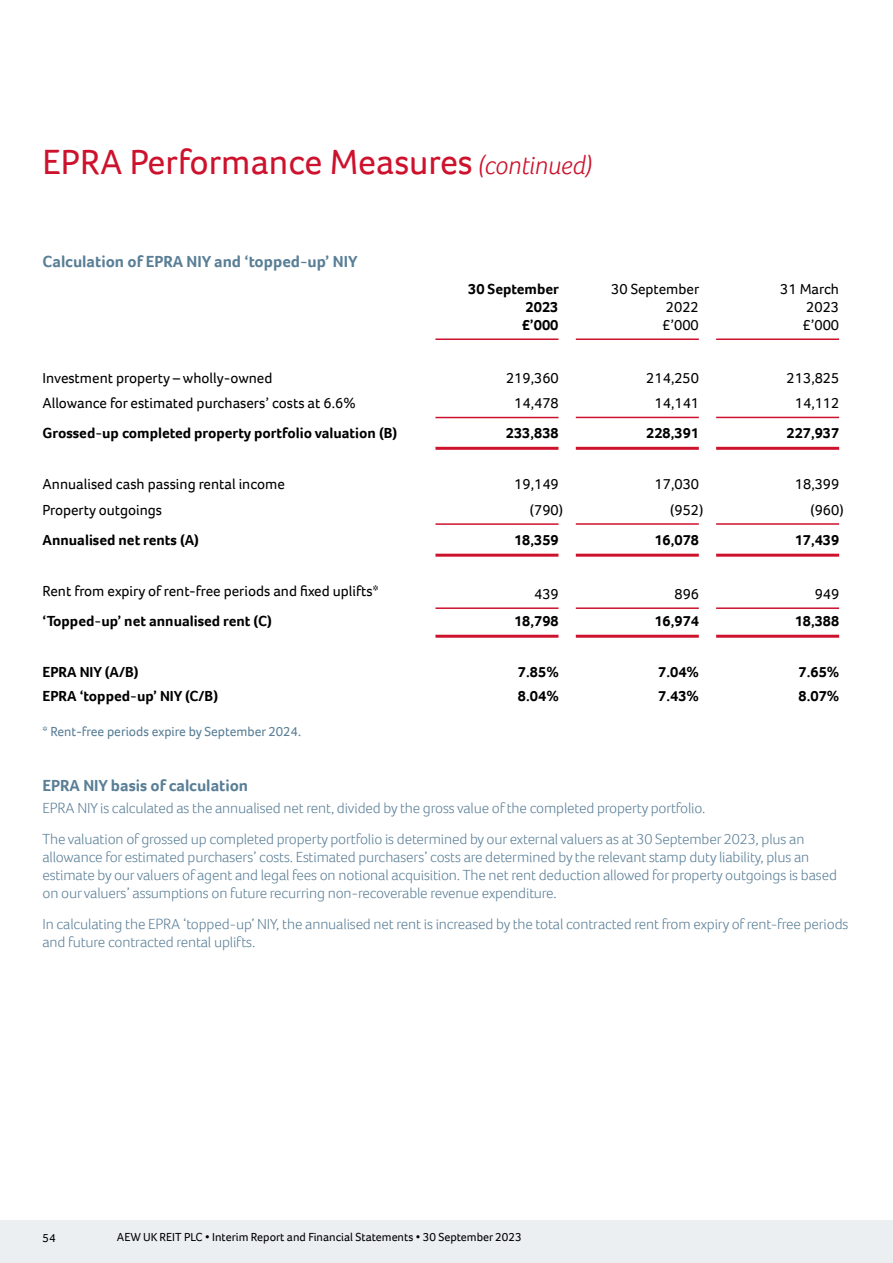
<style>
.page{position:relative;width:893px;height:1263px;background:#fff}
.page>*{position:absolute;margin:0;border:0;box-sizing:border-box;transform-origin:0 0}
.t1{font:36px "Foco";color:#cd122d}
.t2{font:700 16.5px "Foco";color:#597e96}
.t3{font:300 15px/18px "Foco";letter-spacing:-.01em;color:#597e96}
.t4{font:15px/18px "Foco";color:#000;text-align:justify}
.t5{font:700 15px/18px "Foco";color:#000;text-align:justify}
.t6{font:13.5px "Foco";color:#597e96}
.t7{font:12px "Foco";color:#000}
.s1{font-weight:300;font-style:italic;font-size:27px}
</style>
<div class="page">
<div style="left:0;top:1220px;width:893px;height:43px;background:#ebeff1"></div>
<hr style="left:435px;top:338px;width:123px;height:2px;background:#cd122d">
<hr style="left:576px;top:338px;width:123px;height:2px;background:#cd122d">
<hr style="left:716px;top:338px;width:123px;height:2px;background:#cd122d">
<hr style="left:435px;top:417px;width:123px;height:1px;background:#cd122d">
<hr style="left:576px;top:417px;width:123px;height:1px;background:#cd122d">
<hr style="left:716px;top:417px;width:123px;height:1px;background:#cd122d">
<hr style="left:435px;top:447px;width:123px;height:3px;background:#cd122d">
<hr style="left:576px;top:447px;width:123px;height:3px;background:#cd122d">
<hr style="left:716px;top:447px;width:123px;height:3px;background:#cd122d">
<hr style="left:435px;top:523px;width:123px;height:2px;background:#cd122d">
<hr style="left:576px;top:523px;width:123px;height:2px;background:#cd122d">
<hr style="left:716px;top:523px;width:123px;height:2px;background:#cd122d">
<hr style="left:435px;top:554px;width:123px;height:3px;background:#cd122d">
<hr style="left:576px;top:554px;width:123px;height:3px;background:#cd122d">
<hr style="left:716px;top:554px;width:123px;height:3px;background:#cd122d">
<hr style="left:435px;top:607px;width:123px;height:2px;background:#cd122d">
<hr style="left:576px;top:607px;width:123px;height:2px;background:#cd122d">
<hr style="left:716px;top:607px;width:123px;height:2px;background:#cd122d">
<hr style="left:435px;top:635px;width:123px;height:3px;background:#cd122d">
<hr style="left:576px;top:635px;width:123px;height:3px;background:#cd122d">
<hr style="left:716px;top:635px;width:123px;height:3px;background:#cd122d">
<h1 class="t1" style="left:43px;top:138px;width:551px">EPRA Performance Measures <span class="s1">(continued)</span></h1>
<p class="t2" style="left:43px;top:250px;width:317px">Calculation of EPRA NIY and ‘topped-up’ NIY</p>
<p class="t5" style="left:522px;top:280px;width:39px;text-indent:-54px">30 September 2023 £’000</p>
<p class="t4" style="left:662px;top:280px;width:39px;text-indent:-51px">30 September 2022 £’000</p>
<p class="t4" style="left:803px;top:280px;width:38px;text-indent:-22px">31 March 2023 £’000</p>
<p class="t4" style="left:43px;top:368px;width:231px">Investment property – wholly-owned</p>
<p class="t4" style="left:506px;top:369px;width:54px">219,360</p>
<p class="t4" style="left:646px;top:368px;width:54px">214,250</p>
<p class="t4" style="left:787px;top:368px;width:54px">213,825</p>
<p class="t4" style="left:43px;top:394px;width:315px">Allowance for estimated purchasers’ costs at 6.6%</p>
<p class="t4" style="left:514px;top:394px;width:46px">14,478</p>
<p class="t4" style="left:655px;top:394px;width:46px">14,141</p>
<p class="t4" style="left:795px;top:394px;width:46px">14,112</p>
<p class="t5" style="left:43px;top:424px;width:356px">Grossed-up completed property portfolio valuation (B)</p>
<p class="t5" style="left:506px;top:424px;width:55px">233,838</p>
<p class="t5" style="left:646px;top:424px;width:55px">228,391</p>
<p class="t5" style="left:786px;top:424px;width:55px">227,937</p>
<p class="t4" style="left:43px;top:475px;width:244px">Annualised cash passing rental income</p>
<p class="t4" style="left:514px;top:475px;width:46px">19,149</p>
<p class="t4" style="left:655px;top:475px;width:46px">17,030</p>
<p class="t4" style="left:795px;top:475px;width:46px">18,399</p>
<p class="t4" style="left:43px;top:500px;width:121px">Property outgoings</p>
<p class="t4" style="left:530px;top:501px;width:35px">(790)</p>
<p class="t4" style="left:670px;top:500px;width:35px">(952)</p>
<p class="t4" style="left:810px;top:500px;width:35px">(960)</p>
<p class="t5" style="left:43px;top:531px;width:158px">Annualised net rents (A)</p>
<p class="t5" style="left:514px;top:531px;width:46px">18,359</p>
<p class="t5" style="left:654px;top:531px;width:46px">16,078</p>
<p class="t5" style="left:795px;top:531px;width:46px">17,439</p>
<p class="t4" style="left:43px;top:582px;width:338px">Rent from expiry of rent-free periods and fixed uplifts*</p>
<p class="t4" style="left:534px;top:585px;width:26px">439</p>
<p class="t4" style="left:674px;top:585px;width:26px">896</p>
<p class="t4" style="left:815px;top:585px;width:26px">949</p>
<p class="t5" style="left:43px;top:612px;width:231px">‘Topped-up’ net annualised rent (C)</p>
<p class="t5" style="left:514px;top:612px;width:46px">18,798</p>
<p class="t5" style="left:654px;top:612px;width:46px">16,974</p>
<p class="t5" style="left:795px;top:612px;width:46px">18,388</p>
<p class="t5" style="left:43px;top:663px;width:97px">EPRA NIY (A/B)</p>
<p class="t5" style="left:518px;top:663px;width:42px">7.85%</p>
<p class="t5" style="left:658px;top:663px;width:42px">7.04%</p>
<p class="t5" style="left:798px;top:663px;width:42px">7.65%</p>
<p class="t5" style="left:43px;top:687px;width:177px">EPRA ‘topped-up’ NIY (C/B)</p>
<p class="t5" style="left:518px;top:687px;width:42px">8.04%</p>
<p class="t5" style="left:658px;top:687px;width:42px">7.43%</p>
<p class="t5" style="left:798px;top:687px;width:42px">8.07%</p>
<p class="t6" style="left:43px;top:722px;width:260px">* Rent-free periods expire by September 2024.</p>
<p class="t2" style="left:43px;top:774px;width:207px">EPRA NIY basis of calculation</p>
<p class="t3" style="left:43px;top:792px;width:763px;line-height:30.8px">EPRA NIY is calculated as the annualised net rent, divided by the gross value of the completed property portfolio.<br>The valuation of grossed up completed property portfolio is determined by our external valuers as at 30 September 2023, plus an</p>
<p class="t3" style="left:43px;top:847px;width:796px">allowance for estimated purchasers’ costs. Estimated purchasers’ costs are determined by the relevant stamp duty liability, plus an estimate by our valuers of agent and legal fees on notional acquisition. The net rent deduction allowed for property outgoings is based on our valuers’ assumptions on future recurring non-recoverable revenue expenditure.</p>
<p class="t3" style="left:43px;top:914px;width:807px">In calculating the EPRA ‘topped-up’ NIY, the annualised net rent is increased by the total contracted rent from expiry of rent-free periods and future contracted rental uplifts.</p>
<p class="t7" style="left:43px;top:1230px;width:15px">54</p>
<p class="t7" style="left:117px;top:1229px;width:406px">AEW UK REIT PLC • Interim Report and Financial Statements • 30 September 2023</p>
</div>
